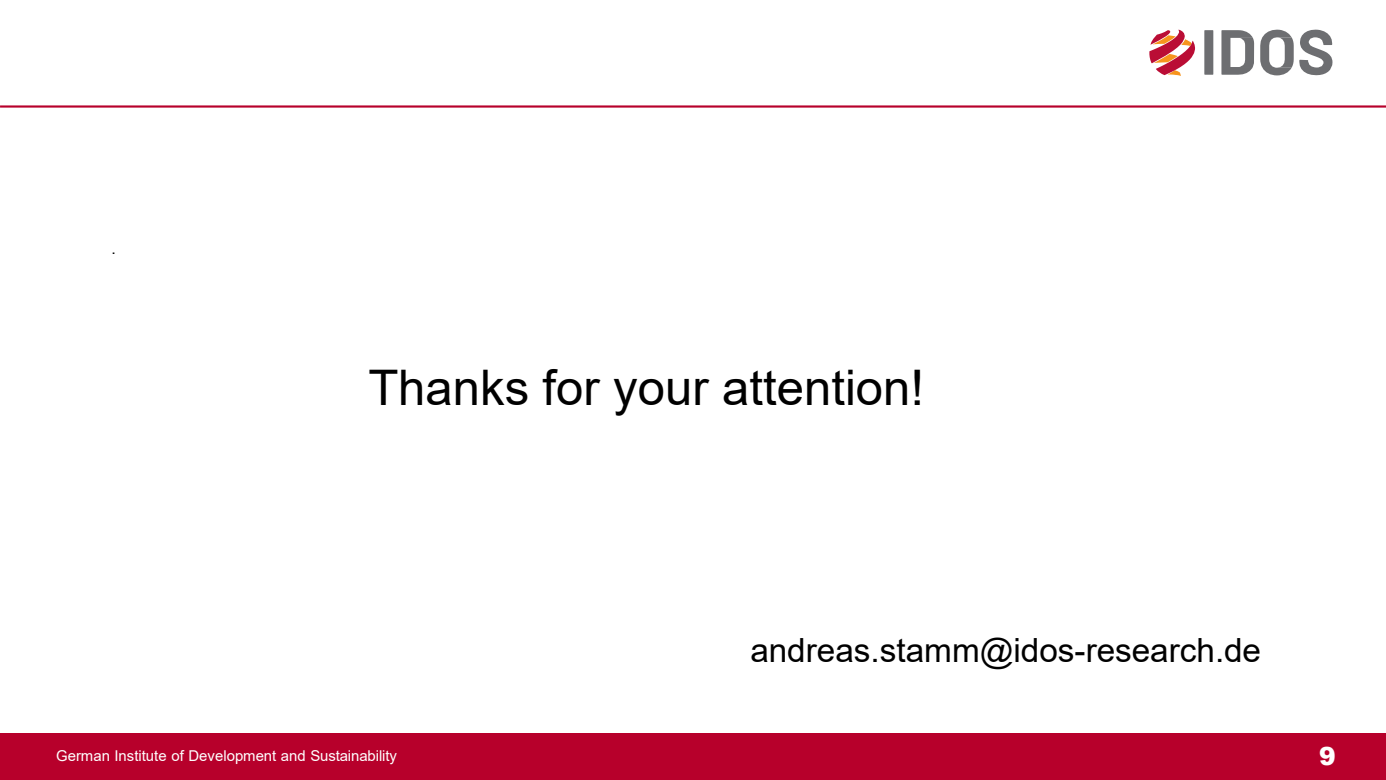
<style>
.page{position:relative;width:1386px;height:780px;background:#fff}
.page>*{position:absolute;margin:0;border:0;box-sizing:border-box;transform-origin:0 0}
.t1{font:49px "Arial";color:#000}
.t2{font:33.25px "Arial";color:#000}
.t3{font:900 25.03px "Arial";color:#fff}
.t4{font:15.75px "Arial";color:#000}
.t5{font:14.88px "Arial";color:#fff}
</style>
<div class="page">
<hr style="left:0;top:105px;width:1385px;height:2px;background:#b7002b">
<svg style="left:1204px;top:30px;width:9px;height:45px"></svg>
<svg style="left:1221px;top:30px;width:32px;height:45px"></svg>
<svg style="left:1260px;top:30px;width:33px;height:45px"></svg>
<svg style="left:1299px;top:30px;width:33px;height:45px"></svg>
<svg style="left:1149px;top:30px;width:45px;height:45px"></svg>
<div style="left:0;top:732px;width:1385px;height:47px;background:#b7002b"></div>
<p class="t4" style="left:112px;top:238px;width:6px">.</p>
<p class="t1" style="left:368px;top:354px;width:557px">Thanks for your attention!</p>
<p class="t2" style="left:750px;top:627px;width:512px">andreas.stamm@idos-research.de</p>
<p class="t5" style="left:56px;top:745px;width:342px">German Institute of Development and Sustainability</p>
<h3 class="t3" style="left:1318px;top:737px;width:18px">9</h3>
</div>
